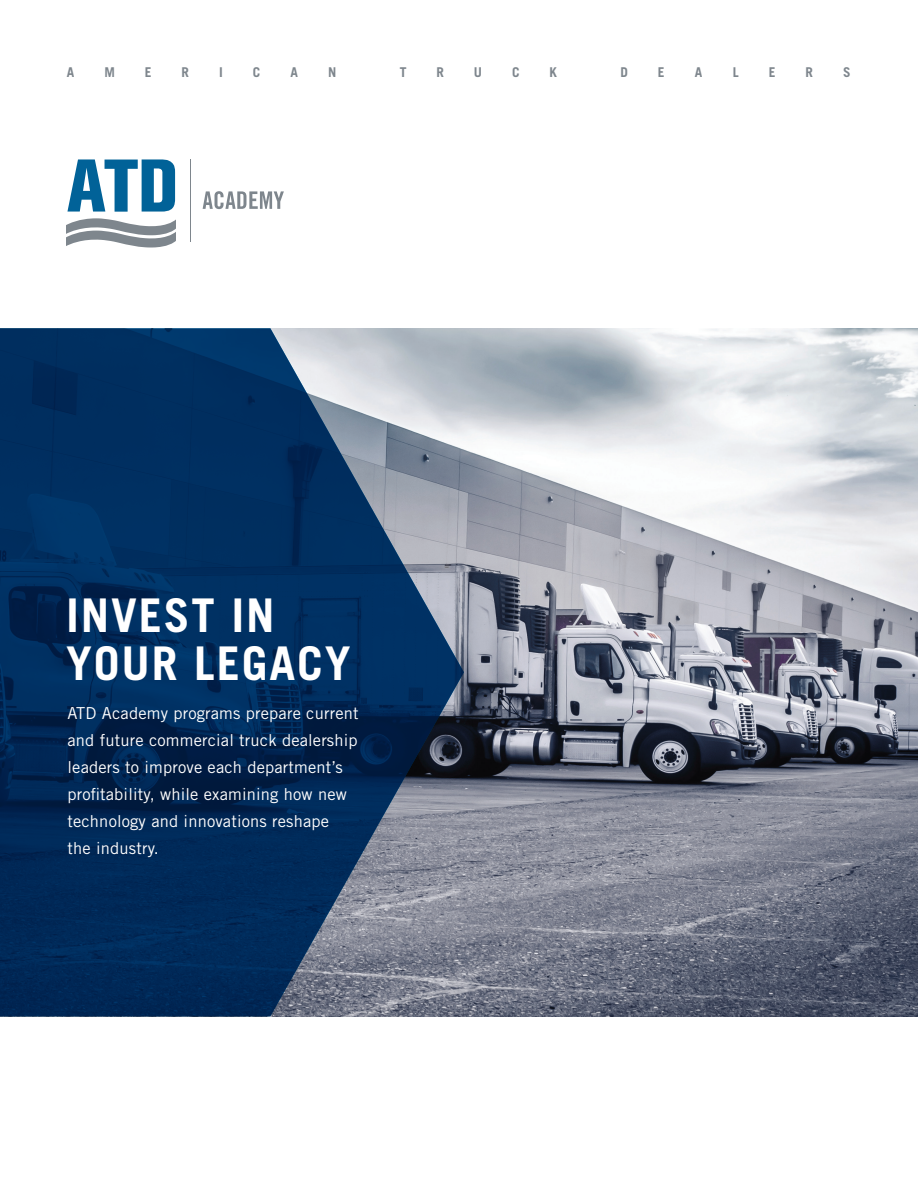
<style>
.page{position:relative;width:918px;height:1188px;background:#fff}
.page>*{position:absolute;margin:0;border:0;box-sizing:border-box;transform-origin:0 0}
.body_copy{font:700 46.5px/48px "Trade Gothic LT Std";letter-spacing:.04em;color:#fff}
.t1{font:16.5px/27px "Trade Gothic LT Std";letter-spacing:.01em;color:#fff}
.t2{font:700 13.5px "Trade Gothic LT Std";color:#7e868d}
</style>
<div class="page">
<img style="left:464px;top:328px;width:454px;height:688px">
<svg style="left:0;top:328px;width:464px;height:688px;background:#1f426a"></svg>
<hr style="left:190px;top:159px;width:1px;height:83px;background:#7e868d">
<svg style="left:67px;top:159px;width:108px;height:53px"></svg>
<svg style="left:66px;top:218px;width:110px;height:29px"></svg>
<svg style="left:203px;top:191px;width:81px;height:18px"></svg>
<p class="t2" style="left:67px;top:64px;width:9px">A</p>
<p class="t2" style="left:105px;top:64px;width:12px">M</p>
<p class="t2" style="left:145px;top:64px;width:8px">E</p>
<p class="t2" style="left:182px;top:64px;width:9px">R</p>
<p class="t2" style="left:219px;top:64px;width:5px">I</p>
<p class="t2" style="left:253px;top:64px;width:9px">C</p>
<p class="t2" style="left:290px;top:64px;width:9px">A</p>
<p class="t2" style="left:328px;top:64px;width:10px">N</p>
<p class="t2" style="left:400px;top:64px;width:8px">T</p>
<p class="t2" style="left:437px;top:64px;width:9px">R</p>
<p class="t2" style="left:474px;top:64px;width:10px">U</p>
<p class="t2" style="left:512px;top:64px;width:9px">C</p>
<p class="t2" style="left:550px;top:64px;width:9px">K</p>
<p class="t2" style="left:621px;top:64px;width:9px">D</p>
<p class="t2" style="left:658px;top:64px;width:8px">E</p>
<p class="t2" style="left:695px;top:64px;width:9px">A</p>
<p class="t2" style="left:733px;top:64px;width:7px">L</p>
<p class="t2" style="left:769px;top:64px;width:8px">E</p>
<p class="t2" style="left:805px;top:64px;width:9px">R</p>
<p class="t2" style="left:843px;top:64px;width:9px">S</p>
<p class="body_copy" style="left:66px;top:591px;width:286px">INVEST IN<br>YOUR LEGACY</p>
<p class="t1" style="left:68px;top:699px;width:293px">ATD Academy programs prepare current and future commercial truck dealership leaders to improve each department’s profitability, while examining how new technology and innovations reshape<br>the industry.</p>
</div>
